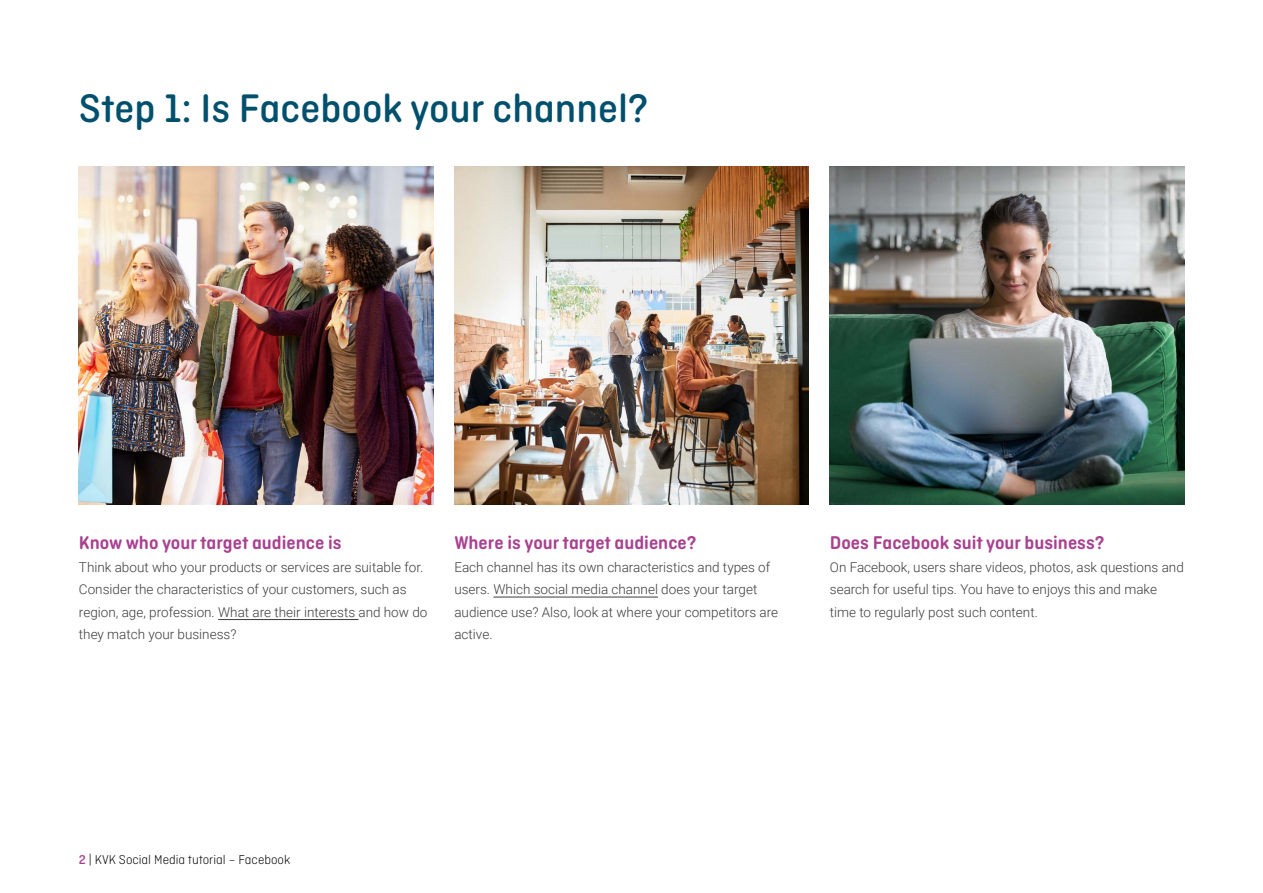
<style>
.page{position:relative;width:1263px;height:893px;background:#fff}
.page>*{position:absolute;margin:0;border:0;box-sizing:border-box;transform-origin:0 0}
._5_Kop_1{font:500 42px "Ciutadella Rounded";color:#00506d}
._2_Tussenkop{font:600 19.5px "Ciutadella Rounded";color:#a84191}
._0_plat{font:300 13.5px/22.5px "Roboto";color:#3c3c3b}
.t1{font:300 13.5px "Ciutadella Rounded";color:#000}
.s1{font-weight:500;color:#a84191}
</style>
<div class="page">
<hr style="left:218px;top:619px;width:140px;height:1px;background:#3c3c3b">
<img style="left:79px;top:167px;width:354px;height:337px">
<hr style="left:493px;top:597px;width:165px;height:1px;background:#3c3c3b">
<img style="left:454px;top:167px;width:354px;height:337px">
<img style="left:830px;top:166px;width:354px;height:338px">
<h2 class="_5_Kop_1" style="left:79px;top:84px;width:571px">Step 1: Is Facebook your channel?</h2>
<h3 class="_2_Tussenkop" style="left:79px;top:532px;width:264px">Know who your target audience is</h3>
<p class="_0_plat" style="left:79px;top:555px;width:350px">Think about who your products or services are suitable for.<br>Consider the characteristics of your customers, such as region, age, profession. What are their interests and how do they match your business?</p>
<h3 class="_2_Tussenkop" style="left:454px;top:532px;width:244px">Where is your target audience?</h3>
<p class="_0_plat" style="left:454px;top:555px;width:325px">Each channel has its own characteristics and types of users. Which social media channel does your target audience use? Also, look at where your competitors are active.</p>
<h3 class="_2_Tussenkop" style="left:830px;top:532px;width:276px">Does Facebook suit your business?</h3>
<p class="_0_plat" style="left:830px;top:555px;width:355px">On Facebook, users share videos, photos, ask questions and search for useful tips. You have to enjoys this and make time to regularly post such content.</p>
<p class="t1" style="left:79px;top:852px;width:213px"><span class="s1">2</span> | KVK Social Media tutorial – Facebook</p>
</div>
